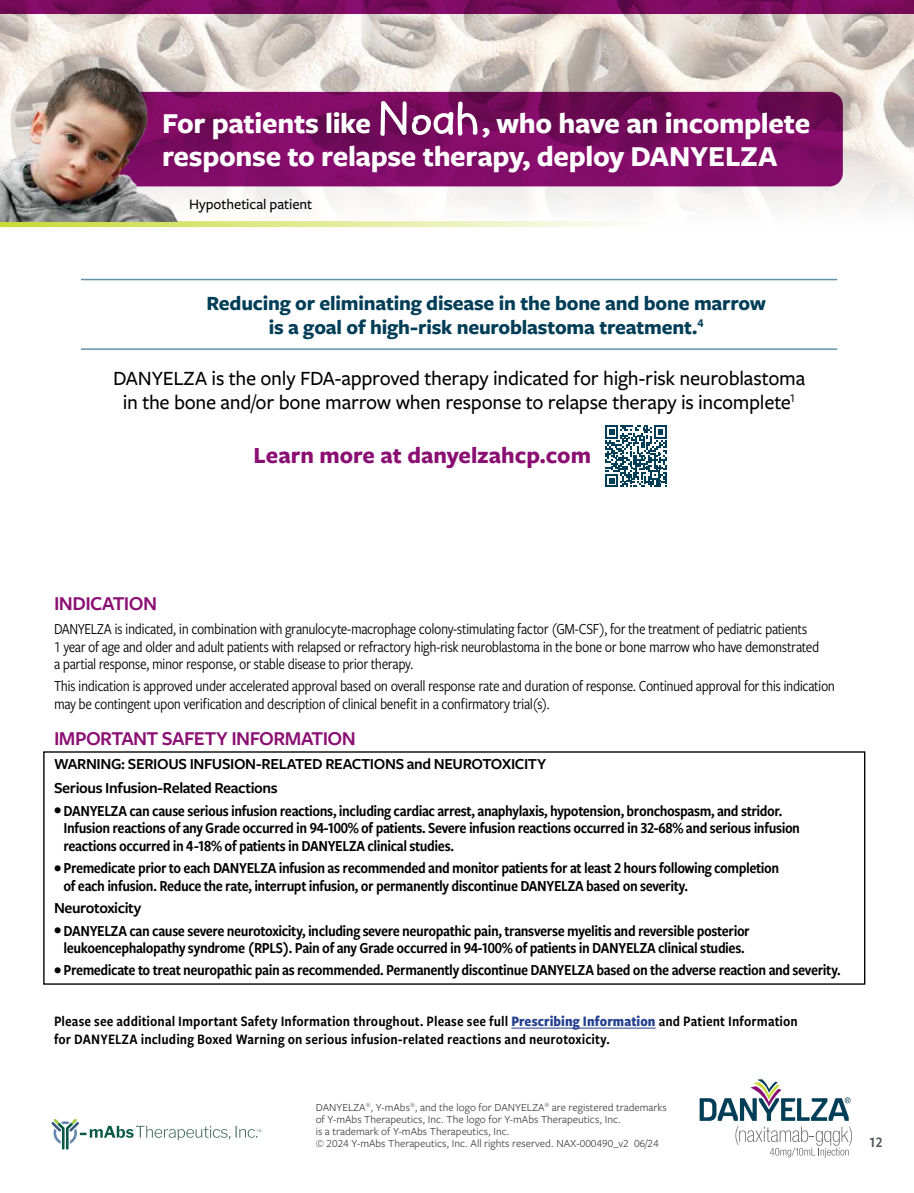
<style>
.page{position:relative;width:914px;height:1193px;background:#fff}
.page>*{position:absolute;margin:0;border:0;box-sizing:border-box;transform-origin:0 0}
.t1{font:700 30px/33px "Freight Sans Pro";letter-spacing:-.01em;color:#fff}
.t2{font:700 24px "Freight Sans Pro";color:#8b0e73}
.t3{font:500 21px/24px "Freight Sans Pro";letter-spacing:-.015em;color:#000;text-align:center}
.t4{font:700 21px/24px "Freight Sans Pro";letter-spacing:-.01em;color:#003d57;text-align:center}
.t5{font:600 20.4px "Freight Sans Pro";letter-spacing:-.03em;color:#8b0e73}
.t6{font:15.9px/17.4px "Freight Sans Cnd Pro Semi";letter-spacing:-.025em;color:#000}
.t7{font:15.9px/17.4px "Freight Sans Cnd Pro";letter-spacing:-.03em;color:#000}
.t8{font:600 15.9px/24.2px "Freight Sans Pro";letter-spacing:-.025em;color:#000}
.t9{font:15px/18px "Freight Sans Cnd Pro Semi";letter-spacing:.005em;color:#000}
.t10{font:500 15px "Freight Sans Pro";letter-spacing:-.005em;color:#000}
.t11{font:15px "Freight Sans Cnd Pro Semi";color:#54565b}
.t12{font:11.25px/12px "Freight Sans Pro";color:#414042}
.s1{font-family:"Freight Sans Cnd Pro";font-weight:700;color:#25408f}
</style>
<div class="page">
<img style="left:0;top:14px;width:914px;height:267px">
<svg style="left:0;top:0;width:914px;height:14px;background:#770b5c"></svg>
<svg style="left:51px;top:1119px;width:210px;height:30px"></svg>
<svg style="left:0;top:221px;width:648px;height:6px;background:#dee79c"></svg>
<svg style="left:189px;top:92px;width:654px;height:94px;background:#7c0c62"></svg>
<hr style="left:81px;top:279px;width:756px;height:1px;background:#6291a8">
<hr style="left:81px;top:348px;width:756px;height:2px;background:#6291a8">
<svg style="left:380px;top:101px;width:97px;height:35px"></svg>
<img style="left:0;top:43px;width:189px;height:178px">
<svg style="left:605px;top:425px;width:62px;height:62px"></svg>
<hr style="left:511px;top:1027px;width:144px;height:1px;background:#25408f">
<svg style="left:699px;top:1079px;width:153px;height:78px"></svg>
<h1 class="t1" style="left:162px;top:106px;width:649px;text-indent:320px">, who have an incomplete response to relapse therapy, deploy DANYELZA</h1>
<p class="t10" style="left:189px;top:194px;width:125px">Hypothetical patient</p>
<h1 class="t1" style="left:162px;top:106px;width:210px">For patients like</h1>
<h3 class="t4" style="left:206px;top:290px;width:561px">Reducing or eliminating disease in the bone and bone marrow is a goal of high-risk neuroblastoma treatment.<sup>4</sup></h3>
<h3 class="t3" style="left:113px;top:365px;width:693px">DANYELZA is the only FDA-approved therapy indicated for high-risk neuroblastoma in the bone and/or bone marrow when response to relapse therapy is incomplete<sup>1</sup></h3>
<h2 class="t2" style="left:254px;top:438px;width:339px">Learn more at danyelzahcp.com</h2>
<p class="t5" style="left:54px;top:589px;width:105px">INDICATION</p>
<p class="t7" style="left:54px;top:619px;width:766px">DANYELZA is indicated, in combination with granulocyte-macrophage colony-stimulating factor (GM-CSF), for the treatment of pediatric patients<br>1 year of age and older and adult patients with relapsed or refractory high-risk neuroblastoma in the bone or bone marrow who have demonstrated a partial response, minor response, or stable disease to prior therapy.</p>
<p class="t7" style="left:54px;top:677px;width:782px">This indication is approved under accelerated approval based on overall response rate and duration of response. Continued approval for this indication may be contingent upon verification and description of clinical benefit in a confirmatory trial(s).</p>
<p class="t5" style="left:54px;top:724px;width:303px">IMPORTANT SAFETY INFORMATION</p>
<p class="t8" style="left:54px;top:751px;width:494px">WARNING: SERIOUS INFUSION-RELATED REACTIONS and NEUROTOXICITY<br>Serious Infusion-Related Reactions</p>
<p class="t6" style="left:64px;top:801px;width:738px;text-indent:-10px">• DANYELZA can cause serious infusion reactions, including cardiac arrest, anaphylaxis, hypotension, bronchospasm, and stridor.<br>Infusion reactions of any Grade occurred in 94-100% of patients. Severe infusion reactions occurred in 32-68% and serious infusion reactions occurred in 4-18% of patients in DANYELZA clinical studies.</p>
<p class="t6" style="left:64px;top:858px;width:717px;text-indent:-10px">• Premedicate prior to each DANYELZA infusion as recommended and monitor patients for at least 2 hours following completion of each infusion. Reduce the rate, interrupt infusion, or permanently discontinue DANYELZA based on severity.</p>
<p class="t8" style="left:54px;top:895px;width:89px">Neurotoxicity</p>
<p class="t6" style="left:54px;top:921px;width:697px;text-align:center">• DANYELZA can cause severe neurotoxicity, including severe neuropathic pain, transverse myelitis and reversible posterior leukoencephalopathy syndrome (RPLS). Pain of any Grade occurred in 94-100% of patients in DANYELZA clinical studies.</p>
<p class="t6" style="left:54px;top:960px;width:788px">• Premedicate to treat neuropathic pain as recommended. Permanently discontinue DANYELZA based on the adverse reaction and severity.</p>
<p class="t9" style="left:54px;top:1011px;width:745px">Please see additional Important Safety Information throughout. Please see full <span class="s1">Prescribing Information</span> and Patient Information for DANYELZA including Boxed Warning on serious infusion-related reactions and neurotoxicity.</p>
<p class="t12" style="left:316px;top:1100px;width:353px">DANYELZA<sup>®</sup>, Y-mAbs<sup>®</sup>, and the logo for DANYELZA<sup>®</sup> are registered trademarks of Y-mAbs Therapeutics, Inc. The logo for Y-mAbs Therapeutics, Inc.<br>is a trademark of Y-mAbs Therapeutics, Inc.<br>© 2024 Y-mAbs Therapeutics, Inc. All rights reserved. NAX-000490_v2 06/24</p>
<p class="t11" style="left:869px;top:1131px;width:15px">12</p>
</div>
